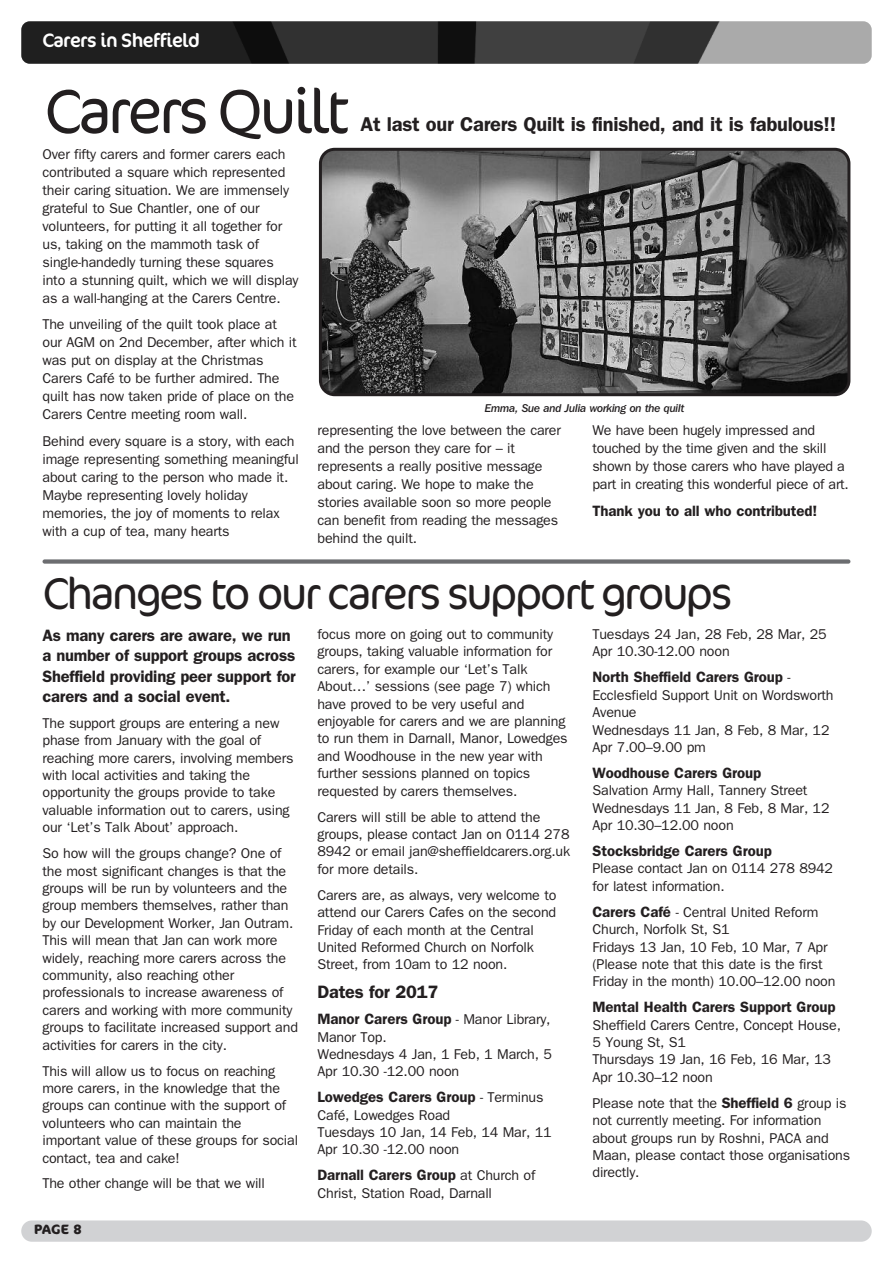
<style>
.page{position:relative;width:893px;height:1263px;background:#fff}
.page>*{position:absolute;margin:0;border:0;box-sizing:border-box;transform-origin:0 0}
.t1{font:300 63px "Cocon";letter-spacing:-.055em;color:#231f20}
.t2{font:300 45px "Cocon";letter-spacing:-.055em;color:#231f20}
.t3{font:600 20.1px "Franklin Gothic";letter-spacing:-.01em;color:#231f20}
.t4{font:19.5px "Cocon";letter-spacing:-.03em;color:#fff}
.t5{font:600 18px "Franklin Gothic";letter-spacing:-.01em;color:#231f20}
.t6{font:600 16.5px/20.4px "Franklin Gothic";letter-spacing:-.01em;color:#231f20}
.t7{font:600 15px "Franklin Gothic";letter-spacing:-.005em;color:#231f20}
.t8{font:14.25px/17.4px "Franklin Gothic";letter-spacing:-.01em;color:#231f20}
.t9{font:700 13.5px "Cocon";color:#231f20}
.t10{font:11.25px "Franklin Gothic IT Cby BT Med Ital";letter-spacing:-.02em;color:#231f20}
.s1{font-weight:400;font-size:14.25px}
.s2{font-weight:600;font-size:15px}
</style>
<div class="page">
<div style="left:21px;top:1220px;width:851px;height:22px;background:#d1d2d4;border-radius:11px"></div>
<img style="left:21px;top:21px;width:851px;height:43px;border-radius:9px">
<svg style="left:319px;top:148px;width:531px;height:248px;background:#5f5f5f"></svg>
<div style="left:43px;top:559px;width:807px;height:5px;background:#6c6d70;border-radius:2px"></div>
<h3 class="t4" style="left:43px;top:29px;width:159px">Carers in Sheffield</h3>
<h1 class="t1" style="left:44px;top:75px;width:307px">Carers Quilt</h1>
<h3 class="t3" style="left:360px;top:116px;width:477px">At last our Carers Quilt is finished, and it is fabulous!!</h3>
<p class="t8" style="left:43px;top:145px;width:258px;line-height:18px">Over fifty carers and former carers each contributed a square which represented their caring situation. We are immensely grateful to Sue Chantler, one of our volunteers, for putting it all together for us, taking on the mammoth task of single-handedly turning these squares into a stunning quilt, which we will display as a wall-hanging at the Carers Centre.</p>
<p class="t8" style="left:43px;top:316px;width:256px;line-height:18px">The unveiling of the quilt took place at our AGM on 2nd December, after which it was put on display at the Christmas Carers Café to be further admired. The quilt has now taken pride of place on the Carers Centre meeting room wall.</p>
<p class="t8" style="left:43px;top:432px;width:258px;line-height:18px">Behind every square is a story, with each image representing something meaningful about caring to the person who made it.<br>Maybe representing lovely holiday memories, the joy of moments to relax with a cup of tea, many hearts</p>
<p class="t8" style="left:317px;top:421px;width:245px;line-height:18px">representing the love between the carer and the person they care for – it represents a really positive message about caring. We hope to make the stories available soon so more people can benefit from reading the messages behind the quilt.</p>
<p class="t8" style="left:592px;top:421px;width:258px;line-height:18px">We have been hugely impressed and touched by the time given and the skill shown by those carers who have played a part in creating this wonderful piece of art.</p>
<p class="t10" style="left:485px;top:401px;width:201px">Emma, Sue and Julia working on the quilt</p>
<p class="t7" style="left:592px;top:504px;width:226px">Thank you to all who contributed!</p>
<h2 class="t2" style="left:43px;top:568px;width:692px">Changes to our carers support groups</h2>
<p class="t6" style="left:43px;top:626px;width:255px">As many carers are aware, we run a number of support groups across<br>Sheffield providing peer support for carers and a social event.</p>
<p class="t8" style="left:43px;top:714px;width:253px">The support groups are entering a new phase from January with the goal of reaching more carers, involving members with local activities and taking the opportunity the groups provide to take valuable information out to carers, using our ‘Let’s Talk About’ approach.</p>
<p class="t8" style="left:42px;top:845px;width:257px">So how will the groups change? One of the most significant changes is that the groups will be run by volunteers and the group members themselves, rather than by our Development Worker, Jan Outram.<br>This will mean that Jan can work more widely, reaching more carers across the community, also reaching other professionals to increase awareness of carers and working with more community groups to facilitate increased support and activities for carers in the city.</p>
<p class="t8" style="left:42px;top:1062px;width:257px">This will allow us to focus on reaching more carers, in the knowledge that the groups can continue with the support of volunteers who can maintain the important value of these groups for social contact, tea and cake!</p>
<p class="t8" style="left:42px;top:1175px;width:224px">The other change will be that we will</p>
<p class="t9" style="left:34px;top:1221px;width:49px">PAGE 8</p>
<p class="t8" style="left:317px;top:626px;width:252px">focus more on going out to community groups, taking valuable information for carers, for example our ‘Let’s Talk About…’ sessions (see page 7) which have proved to be very useful and enjoyable for carers and we are planning to run them in Darnall, Manor, Lowedges and Woodhouse in the new year with further sessions planned on topics requested by carers themselves.</p>
<p class="t8" style="left:317px;top:808px;width:254px">Carers will still be able to attend the groups, please contact Jan on 0114 278<br>8942 or email jan@sheffieldcarers.org.uk for more details.</p>
<p class="t8" style="left:317px;top:886px;width:240px">Carers are, as always, very welcome to attend our Carers Cafes on the second Friday of each month at the Central United Reformed Church on Norfolk Street, from 10am to 12 noon.</p>
<p class="t5" style="left:317px;top:985px;width:122px">Dates for 2017</p>
<p class="t7" style="left:317px;top:1013px;width:235px">Manor Carers Group <span class="s1">- Manor Library,</span></p>
<p class="t8" style="left:317px;top:1028px;width:236px">Manor Top.<br>Wednesdays 4 Jan, 1 Feb, 1 March, 5<br>Apr 10.30 -12.00 noon</p>
<p class="t7" style="left:317px;top:1091px;width:228px">Lowedges Carers Group <span class="s1">- Terminus</span></p>
<p class="t8" style="left:317px;top:1106px;width:236px">Café, Lowedges Road<br>Tuesdays 10 Jan, 14 Feb, 14 Mar, 11<br>Apr 10.30 -12.00 noon</p>
<p class="t7" style="left:317px;top:1169px;width:219px">Darnall Carers Group <span class="s1">at Church of</span></p>
<p class="t8" style="left:317px;top:1184px;width:176px">Christ, Station Road, Darnall</p>
<p class="t8" style="left:592px;top:626px;width:236px">Tuesdays 24 Jan, 28 Feb, 28 Mar, 25<br>Apr 10.30-12.00 noon</p>
<p class="t7" style="left:592px;top:671px;width:200px">North Sheffield Carers Group <span class="s1">-</span></p>
<p class="t8" style="left:592px;top:686px;width:242px">Ecclesfield Support Unit on Wordsworth<br>Avenue<br>Wednesdays 11 Jan, 8 Feb, 8 Mar, 12<br>Apr 7.00–9.00 pm</p>
<p class="t7" style="left:592px;top:767px;width:170px">Woodhouse Carers Group</p>
<p class="t8" style="left:592px;top:782px;width:239px">Salvation Army Hall, Tannery Street<br>Wednesdays 11 Jan, 8 Feb, 8 Mar, 12<br>Apr 10.30–12.00 noon</p>
<p class="t7" style="left:592px;top:845px;width:181px">Stocksbridge Carers Group</p>
<p class="t8" style="left:592px;top:860px;width:242px">Please contact Jan on 0114 278 8942 for latest information.</p>
<p class="t8" style="left:592px;top:903px;width:244px"><span class="s2">Carers Café</span> - Central United Reform Church, Norfolk St, S1<br>Fridays 13 Jan, 10 Feb, 10 Mar, 7 Apr (Please note that this date is the first Friday in the month) 10.00–12.00 noon</p>
<p class="t7" style="left:592px;top:1001px;width:244px">Mental Health Carers Support Group</p>
<p class="t8" style="left:592px;top:1016px;width:250px">Sheffield Carers Centre, Concept House,<br>5 Young St, S1<br>Thursdays 19 Jan, 16 Feb, 16 Mar, 13<br>Apr 10.30–12 noon</p>
<p class="t8" style="left:592px;top:1094px;width:259px">Please note that the <span class="s2">Sheffield 6</span> group is not currently meeting. For information about groups run by Roshni, PACA and Maan, please contact those organisations directly.</p>
</div>
